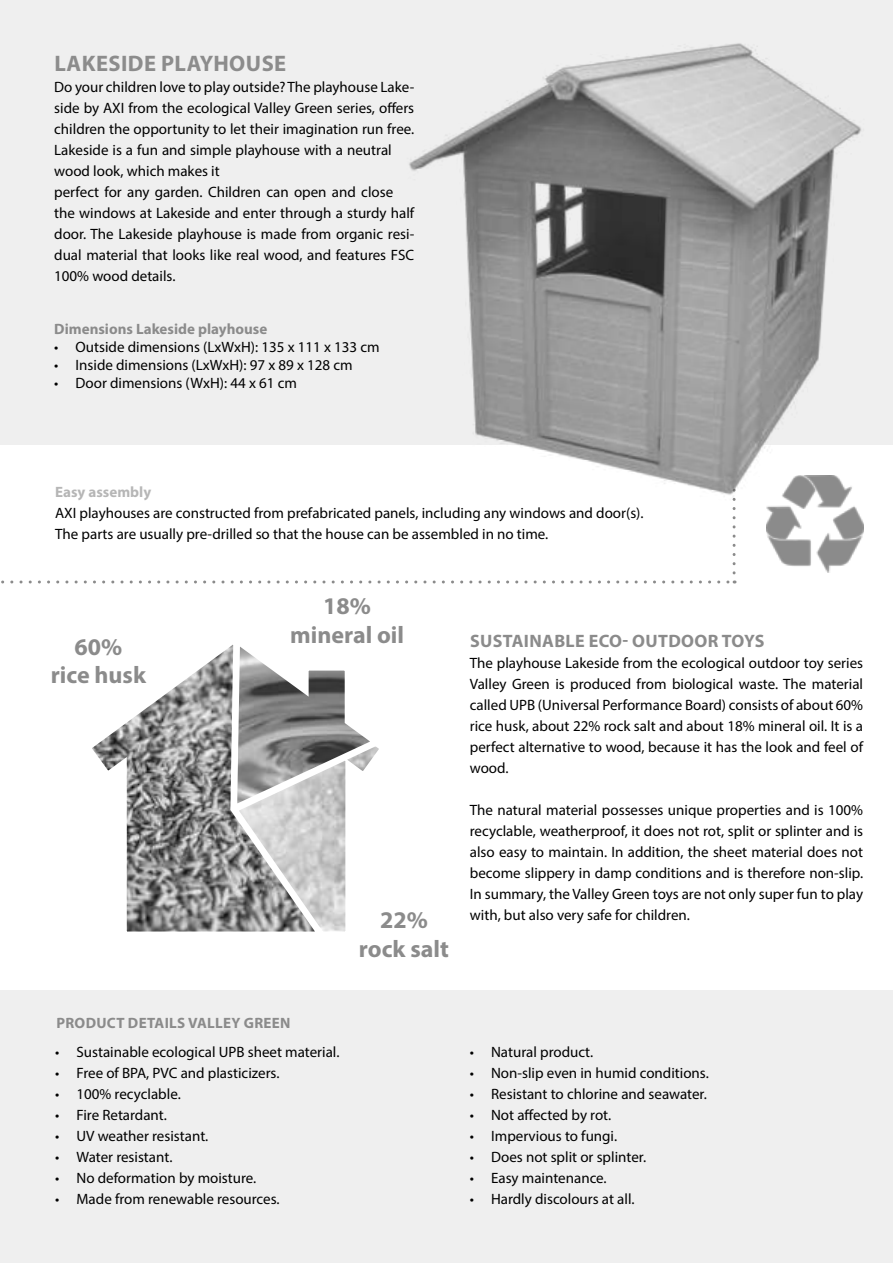
<style>
.page{position:relative;width:893px;height:1263px;background:#fff}
.page>*{position:absolute;margin:0;border:0;box-sizing:border-box;transform-origin:0 0}
.t1{font:700 24px/28.8px "Myriad Pro";color:#8b8b8b;text-align:center}
.t2{font:700 22.5px "Myriad Pro";letter-spacing:.02em;color:#8c8c8c}
.t3{font:700 18px "Myriad Pro";letter-spacing:.02em;color:#8b8b8b}
.t4{font:15px/21px "Myriad Pro";color:#000}
.t5{font:700 15px "Myriad Pro";color:#8b8b8b}
.t6{font:700 15px "Myriad Pro";letter-spacing:.02em;color:#8b8b8b}
.t7{font:700 15px "Myriad Pro";color:#b6b6b6}
</style>
<div class="page">
<svg style="left:1px;top:580px;width:734px;height:3px"></svg>
<svg style="left:733px;top:562px;width:3px;height:11px"></svg>
<div style="left:0;top:0;width:892px;height:445px;background:#efefef"></div>
<div style="left:0;top:990px;width:892px;height:273px;background:#efefef"></div>
<img style="left:409px;top:43px;width:455px;height:513px">
<svg style="left:92px;top:649px;width:135px;height:283px"></svg>
<svg style="left:227px;top:644px;width:152px;height:288px"></svg>
<img style="left:766px;top:475px;width:97px;height:97px">
<h2 class="t2" style="left:54px;top:55px;width:233px">LAKESIDE PLAYHOUSE</h2>
<p class="t4" style="left:54px;top:77px;width:362px">Do your children love to play outside? The playhouse Lake&shy;side by AXI from the ecological Valley Green series, offers children the opportunity to let their imagination run free.<br>Lakeside is a fun and simple playhouse with a neutral wood look, which makes it<br>perfect for any garden. Children can open and close the windows at Lakeside and enter through a sturdy half door. The Lakeside playhouse is made from organic resi&shy;dual material that looks like real wood, and features FSC 100% wood details.</p>
<p class="t5" style="left:54px;top:323px;width:215px">Dimensions Lakeside playhouse</p>
<p class="t4" style="left:54px;top:337px;width:327px">• Outside dimensions (LxWxH): 135 x 111 x 133 cm</p>
<p class="t4" style="left:54px;top:355px;width:300px">• Inside dimensions (LxWxH): 97 x 89 x 128 cm</p>
<p class="t4" style="left:54px;top:373px;width:244px">• Door dimensions (WxH): 44 x 61 cm</p>
<p class="t7" style="left:55px;top:486px;width:98px">Easy assembly</p>
<p class="t4" style="left:55px;top:503px;width:590px">AXI playhouses are constructed from prefabricated panels, including any windows and door(s).<br>The parts are usually pre-drilled so that the house can be assembled in no time.</p>
<h1 class="t1" style="left:51px;top:634px;width:97px">60%<br>rice husk</h1>
<h1 class="t1" style="left:290px;top:594px;width:115px">18% mineral oil</h1>
<h1 class="t1" style="left:359px;top:908px;width:92px">22% rock salt</h1>
<p class="t3" style="left:470px;top:634px;width:296px">SUSTAINABLE ECO- OUTDOOR TOYS</p>
<p class="t4" style="left:470px;top:653px;width:395px;text-align:justify">The playhouse Lakeside from the ecological outdoor toy series Valley Green is produced from biological waste. The material called UPB (Universal Performance Board) consists of about 60% rice husk, about 22% rock salt and about 18% mineral oil. It is a perfect alternative to wood, because it has the look and feel of wood.</p>
<p class="t4" style="left:470px;top:800px;width:395px;text-align:justify">The natural material possesses unique properties and is 100% recyclable, weatherproof, it does not rot, split or splinter and is also easy to maintain. In addition, the sheet material does not become slippery in damp conditions and is therefore non-slip.<br>In summary, the Valley Green toys are not only super fun to play with, but also very safe for children.</p>
<p class="t6" style="left:57px;top:1017px;width:236px">PRODUCT DETAILS VALLEY GREEN</p>
<p class="t4" style="left:55px;top:1042px;width:286px">• Sustainable ecological UPB sheet material.</p>
<p class="t4" style="left:55px;top:1063px;width:226px">• Free of BPA, PVC and plasticizers.</p>
<p class="t4" style="left:55px;top:1084px;width:127px">• 100% recyclable.</p>
<p class="t4" style="left:55px;top:1105px;width:113px">• Fire Retardant.</p>
<p class="t4" style="left:55px;top:1126px;width:155px">• UV weather resistant.</p>
<p class="t4" style="left:55px;top:1147px;width:119px">• Water resistant.</p>
<p class="t4" style="left:55px;top:1168px;width:203px">• No deformation by moisture.</p>
<p class="t4" style="left:55px;top:1189px;width:226px">• Made from renewable resources.</p>
<p class="t4" style="left:470px;top:1042px;width:125px">• Natural product.</p>
<p class="t4" style="left:470px;top:1063px;width:240px">• Non-slip even in humid conditions.</p>
<p class="t4" style="left:470px;top:1084px;width:239px">• Resistant to chlorine and seawater.</p>
<p class="t4" style="left:470px;top:1105px;width:143px">• Not affected by rot.</p>
<p class="t4" style="left:470px;top:1126px;width:149px">• Impervious to fungi.</p>
<p class="t4" style="left:470px;top:1147px;width:178px">• Does not split or splinter.</p>
<p class="t4" style="left:470px;top:1168px;width:138px">• Easy maintenance.</p>
<p class="t4" style="left:470px;top:1189px;width:166px">• Hardly discolours at all.</p>
</div>
